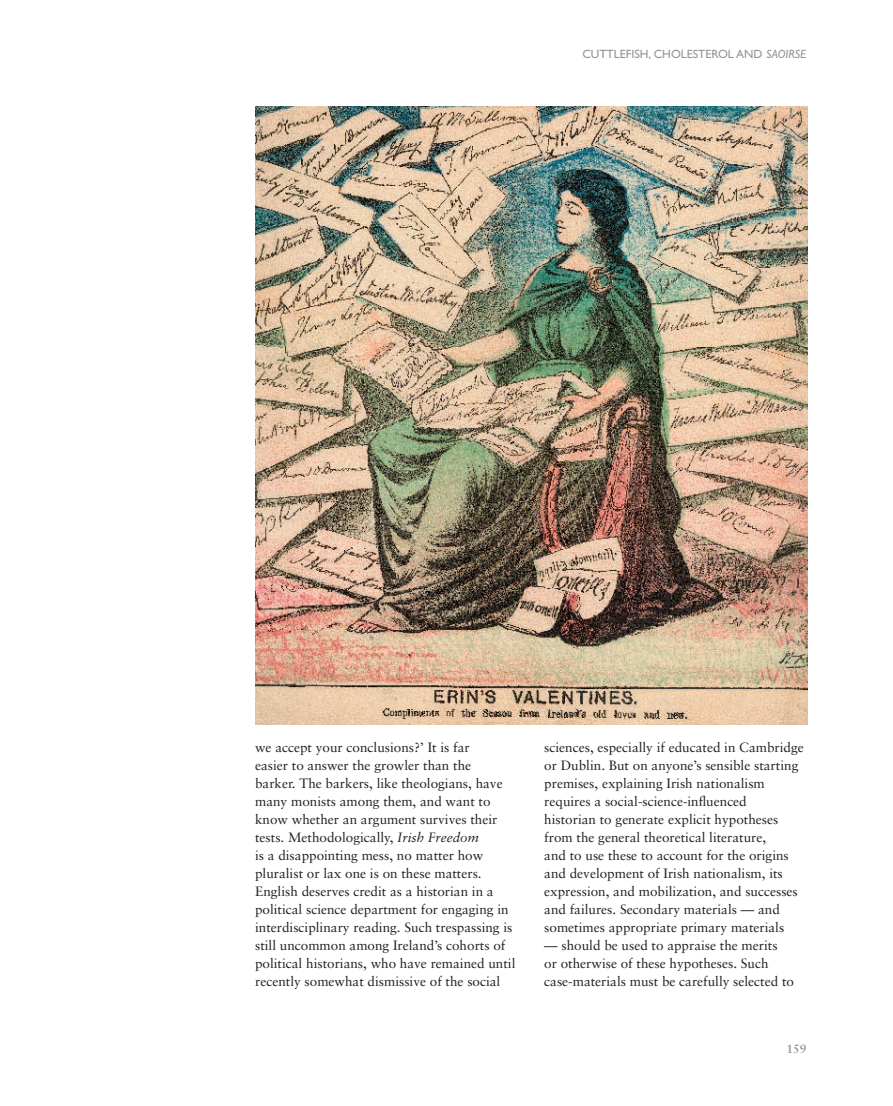
<style>
.page{position:relative;width:893px;height:1106px;background:#fff}
.page>*{position:absolute;margin:0;border:0;box-sizing:border-box;transform-origin:0 0}
.t1{font:13.5px/18px "Sabon";color:#231f20}
.t2{font:12px "Gill Sans";color:#939598}
.t3{font:700 12px "Sabon";color:#939598}
.s1{font-style:italic}
</style>
<div class="page">
<img style="left:255px;top:106px;width:553px;height:619px">
<p class="t2" style="left:582px;top:47px;width:226px">CUTTLEFISH, CHOLESTEROL AND <span class="s1">SAOIRSE</span></p>
<p class="t1" style="left:255px;top:738px;width:262px">we accept your conclusions?’ It is far<br>easier to answer the growler than the<br>barker. The barkers, like theologians, have many monists among them, and want to know whether an argument survives their tests. Methodologically, <span class="s1">Irish Freedom<br></span>is a disappointing mess, no matter how pluralist or lax one is on these matters.<br>English deserves credit as a historian in a political science department for engaging in interdisciplinary reading. Such trespassing is still uncommon among Ireland’s cohorts of political historians, who have remained until recently somewhat dismissive of the social</p>
<p class="t1" style="left:544px;top:738px;width:261px">sciences, especially if educated in Cambridge or Dublin. But on anyone’s sensible starting premises, explaining Irish nationalism requires a social-science-influenced<br>historian to generate explicit hypotheses from the general theoretical literature,<br>and to use these to account for the origins and development of Irish nationalism, its expression, and mobilization, and successes and failures. Secondary materials — and sometimes appropriate primary materials</p>
<p class="t1" style="left:544px;top:936px;width:251px">— should be used to appraise the merits<br>or otherwise of these hypotheses. Such case-materials must be carefully selected to</p>
<p class="t3" style="left:786px;top:1041px;width:22px">159</p>
</div>
